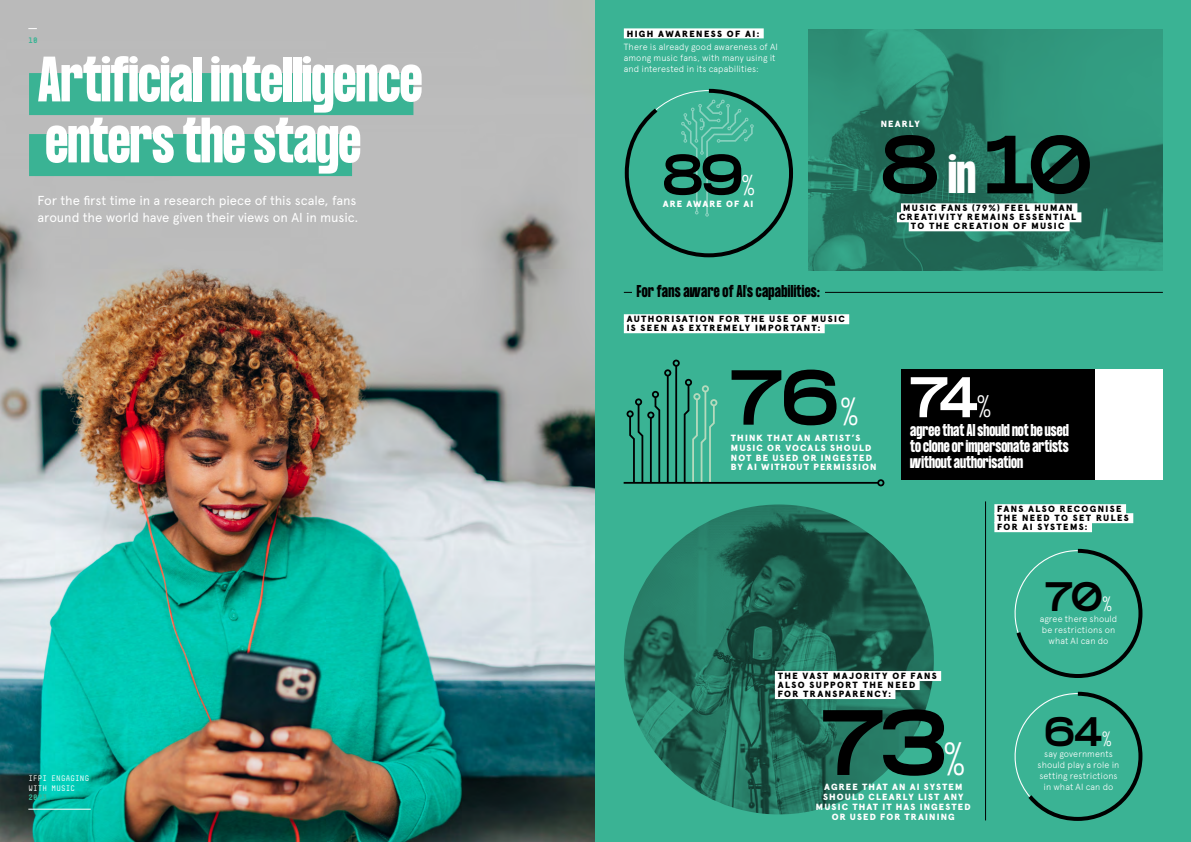
<style>
.page{position:relative;width:1191px;height:842px;background:#fff}
.page>*{position:absolute;margin:0;border:0;box-sizing:border-box;transform-origin:0 0}
.t1{font:700 81px "Formula Condensed";color:#000}
.t2{font:700 72px "Formula Condensed";color:#000}
.t3{font:700 68px "Formula Condensed";color:#000}
.t4{font:700 56px/61px "Formula Condensed";letter-spacing:-.005em;color:#fff}
.t5{font:700 50px "Formula Condensed";color:#000}
.t6{font:700 48px "Formula Condensed";color:#fff}
.t7{font:700 36px "Formula Condensed";color:#000}
.t8{font:700 15px/16px "Formula Condensed";color:#fff;text-align:justify}
.t9{font:700 15px "Formula Condensed";letter-spacing:.02em;color:#000}
.t10{font:13px/17px "Apercu Pro";letter-spacing:-.01em;color:#fff}
.t11{font:900 9px/9px "Apercu";letter-spacing:.15em;color:#000}
.t12{font:300 9px/11px "Apercu";letter-spacing:.01em;color:#fff;text-align:center}
.t13{font:900 9px/9.8px "Apercu";letter-spacing:.12em;color:#fff;text-align:center}
.t14{font:8px/9.6px "Libertad Mono";letter-spacing:.02em;color:#fff}
.t15{font:900 8px "Libertad Mono";letter-spacing:.025em;color:#3ab394}
.s1{font-size:25px;color:#fff}
.s2{font-size:72px;color:#000}
.s3{font-size:34px;color:#fff}
.s4{font-size:50px;color:#fff}
.s5{font-size:27px;color:#fff}
.s6{font-size:40.5px;color:#fff}
.s7{font-size:18px;color:#fff}
</style>
<div class="page">
<img style="left:0;top:0;width:595px;height:842px">
<hr style="left:28px;top:809px;width:63px;height:1px;background:#fff">
<div style="left:595px;top:0;width:596px;height:842px;background:#3ab394"></div>
<hr style="left:624px;top:292px;width:538px;height:1px;background:#000">
<div style="left:632px;top:281px;width:192px;height:22px;background:#3ab394"></div>
<div style="left:626px;top:410px;width:7px;height:7px;border:2px solid #000;border-radius:50%"></div>
<div style="left:635px;top:398px;width:7px;height:7px;border:2px solid #000;border-radius:50%"></div>
<div style="left:647px;top:412px;width:7px;height:7px;border:2px solid #000;border-radius:50%"></div>
<hr style="left:650px;top:418px;width:2px;height:65px;background:#000">
<div style="left:652px;top:391px;width:7px;height:7px;border:2px solid #000;border-radius:50%"></div>
<div style="left:664px;top:369px;width:7px;height:7px;border:2px solid #000;border-radius:50%"></div>
<hr style="left:667px;top:376px;width:1px;height:107px;background:#000">
<div style="left:672px;top:360px;width:8px;height:7px;border:2px solid #000;border-radius:50%"></div>
<hr style="left:675px;top:366px;width:2px;height:117px;background:#000">
<div style="left:685px;top:379px;width:7px;height:7px;border:2px solid #000;border-radius:50%"></div>
<div style="left:710px;top:399px;width:7px;height:7px;border:2px solid #b5dabd;border-radius:50%"></div>
<div style="left:877px;top:479px;width:7px;height:7px;border:2px solid #000;border-radius:50%"></div>
<svg style="left:628px;top:403px;width:16px;height:79px"></svg>
<svg style="left:683px;top:383px;width:32px;height:99px"></svg>
<svg style="left:653px;top:395px;width:8px;height:87px"></svg>
<hr style="left:624px;top:482px;width:254px;height:2px;background:#000">
<svg style="left:1014px;top:691px;width:129px;height:130px"></svg>
<svg style="left:1014px;top:548px;width:129px;height:130px"></svg>
<img style="left:624px;top:504px;width:310px;height:310px;border-radius:155px">
<div style="left:29px;top:73px;width:384px;height:42px;background:#3ab394"></div>
<div style="left:29px;top:134px;width:323px;height:42px;background:#3ab394"></div>
<img style="left:809px;top:29px;width:353px;height:241px">
<div style="left:901px;top:203px;width:176px;height:10px;background:#fff"></div>
<div style="left:897px;top:212px;width:184px;height:10px;background:#fff"></div>
<div style="left:908px;top:221px;width:161px;height:10px;background:#fff"></div>
<div style="left:624px;top:28px;width:139px;height:10px;background:#fff"></div>
<div style="left:994px;top:504px;width:132px;height:10px;background:#fff"></div>
<div style="left:994px;top:513px;width:139px;height:10px;background:#fff"></div>
<div style="left:994px;top:522px;width:98px;height:10px;background:#fff"></div>
<svg style="left:624px;top:88px;width:169px;height:170px"></svg>
<div style="left:775px;top:671px;width:166px;height:10px;background:#fff"></div>
<div style="left:775px;top:680px;width:144px;height:10px;background:#fff"></div>
<div style="left:775px;top:689px;width:120px;height:10px;background:#fff"></div>
<hr style="left:985px;top:501px;width:1px;height:319px;background:#000">
<div style="left:901px;top:369px;width:261px;height:110px;background:#fff"></div>
<div style="left:901px;top:369px;width:193px;height:110px;background:#000"></div>
<div style="left:624px;top:314px;width:225px;height:10px;background:#fff"></div>
<div style="left:624px;top:323px;width:200px;height:10px;background:#fff"></div>
<p class="t11" style="left:626px;top:28px;width:134px">HIGH AWARENESS OF AI:</p>
<p class="t12" style="left:624px;top:42px;width:155px;text-align:left">There is already good awareness of AI among music fans, with many using it and interested in its capabilities:</p>
<p class="t15" style="left:28px;top:35px;width:11px">10</p>
<h3 class="t4" style="left:38px;top:52px;width:386px">Artificial intelligence enters the stage</h3>
<h3 class="t10" style="left:38px;top:191px;width:322px">For the first time in a research piece of this scale, fans around the world have given their views on AI in music.</h3>
<p class="t13" style="left:663px;top:198px;width:92px">ARE AWARE OF AI</p>
<h3 class="t5" style="left:663px;top:145px;width:92px">89<span class="s1">%</span></h3>
<h3 class="t9" style="left:637px;top:282px;width:184px">For fans aware of AI's capabilities:</h3>
<p class="t11" style="left:626px;top:314px;width:220px">AUTHORISATION FOR THE USE OF MUSIC<br>IS SEEN AS EXTREMELY IMPORTANT:</p>
<p class="t13" style="left:880px;top:118px;width:41px">NEARLY</p>
<h2 class="t2" style="left:882px;top:122px;width:30px">8</h2>
<p class="t11" style="left:899px;top:212px;width:179px">CREATIVITY REMAINS ESSENTIAL</p>
<h3 class="t6" style="left:948px;top:146px;width:112px">in <span class="s2">10</span></h3>
<p class="t11" style="left:911px;top:221px;width:155px">TO THE CREATION OF MUSIC</p>
<p class="t11" style="left:903px;top:203px;width:171px">MUSIC FANS (79%) FEEL HUMAN</p>
<h3 class="t3" style="left:731px;top:357px;width:261px">76 <span class="s3">%</span> <span class="s4">74</span><span class="s5">%</span></h3>
<h3 class="t8" style="left:910px;top:423px;width:160px">agree that AI should not be used to clone or impersonate artists without authorisation</h3>
<p class="t13" style="left:731px;top:432px;width:147px;text-align:left">THINK THAT AN ARTIST’S<br>MUSIC OR VOCALS SHOULD<br>NOT BE USED OR INGESTED<br>BY AI WITHOUT PERMISSION</p>
<p class="t11" style="left:997px;top:504px;width:133px">FANS ALSO RECOGNISE<br>THE NEED TO SET RULES<br>FOR AI SYSTEMS:</p>
<p class="t14" style="left:28px;top:774px;width:62px">IFPI ENGAGING<br>WITH MUSIC</p>
<p class="t15" style="left:28px;top:793px;width:20px">2023</p>
<p class="t11" style="left:777px;top:671px;width:160px">THE VAST MAJORITY OF FANS<br>ALSO SUPPORT THE NEED<br>FOR TRANSPARENCY:</p>
<h1 class="t1" style="left:822px;top:695px;width:143px">73<span class="s6">%</span></h1>
<p class="t13" style="left:816px;top:782px;width:156px">AGREE THAT AN AI SYSTEM<br>SHOULD CLEARLY LIST ANY<br>MUSIC THAT IT HAS INGESTED<br>OR USED FOR TRAINING</p>
<h3 class="t7" style="left:1045px;top:575px;width:67px">70 <span class="s7">%</span></h3>
<p class="t12" style="left:1039px;top:613px;width:79px">agree there should be restrictions on what AI can do</p>
<h3 class="t7" style="left:1045px;top:710px;width:67px">64<span class="s7">%</span></h3>
<p class="t12" style="left:1037px;top:748px;width:83px">say governments should play a role in setting restrictions in what AI can do</p>
</div>
